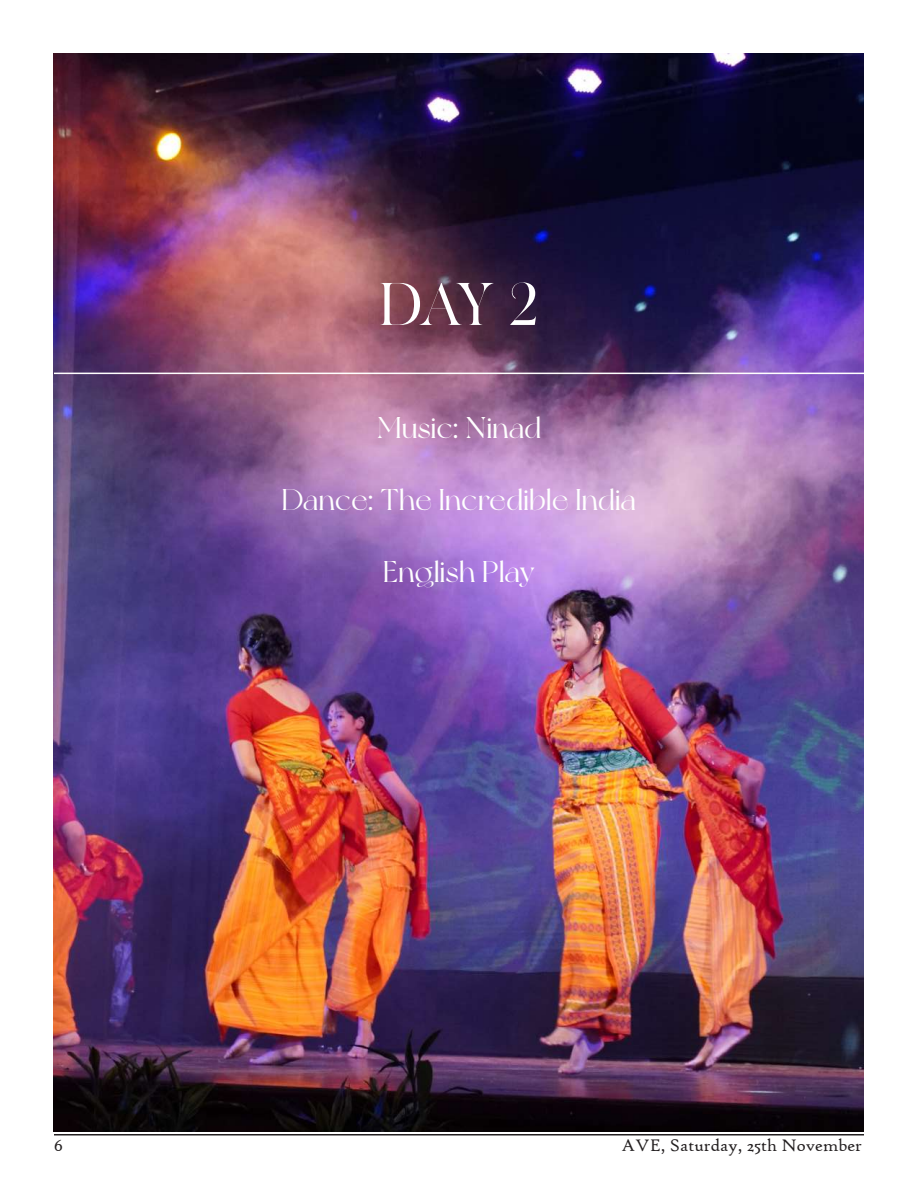
<style>
.page{position:relative;width:918px;height:1188px;background:#fff}
.page>*{position:absolute;margin:0;border:0;box-sizing:border-box;transform-origin:0 0}
.t1{font:60px "MADE Canvas";color:#fff}
.t2{font:30px "New York";color:#fff}
.t3{font:18px "High Tower Text";color:#231f20}
</style>
<div class="page">
<hr style="left:54px;top:1134px;width:810px;height:2px;background:#231f20">
<img style="left:53px;top:54px;width:810px;height:1077px">
<hr style="left:54px;top:373px;width:810px;height:1px;background:#fff">
<h1 class="t1" style="left:378px;top:272px;width:162px">DAY 2</h1>
<p class="t2" style="left:377px;top:409px;width:166px">Music: Ninad</p>
<p class="t2" style="left:282px;top:481px;width:356px">Dance: The Incredible India</p>
<p class="t2" style="left:383px;top:553px;width:153px">English Play</p>
<p class="t3" style="left:54px;top:1134px;width:10px">6</p>
<p class="t3" style="left:621px;top:1134px;width:242px">AVE, Saturday, 25th November</p>
</div>
